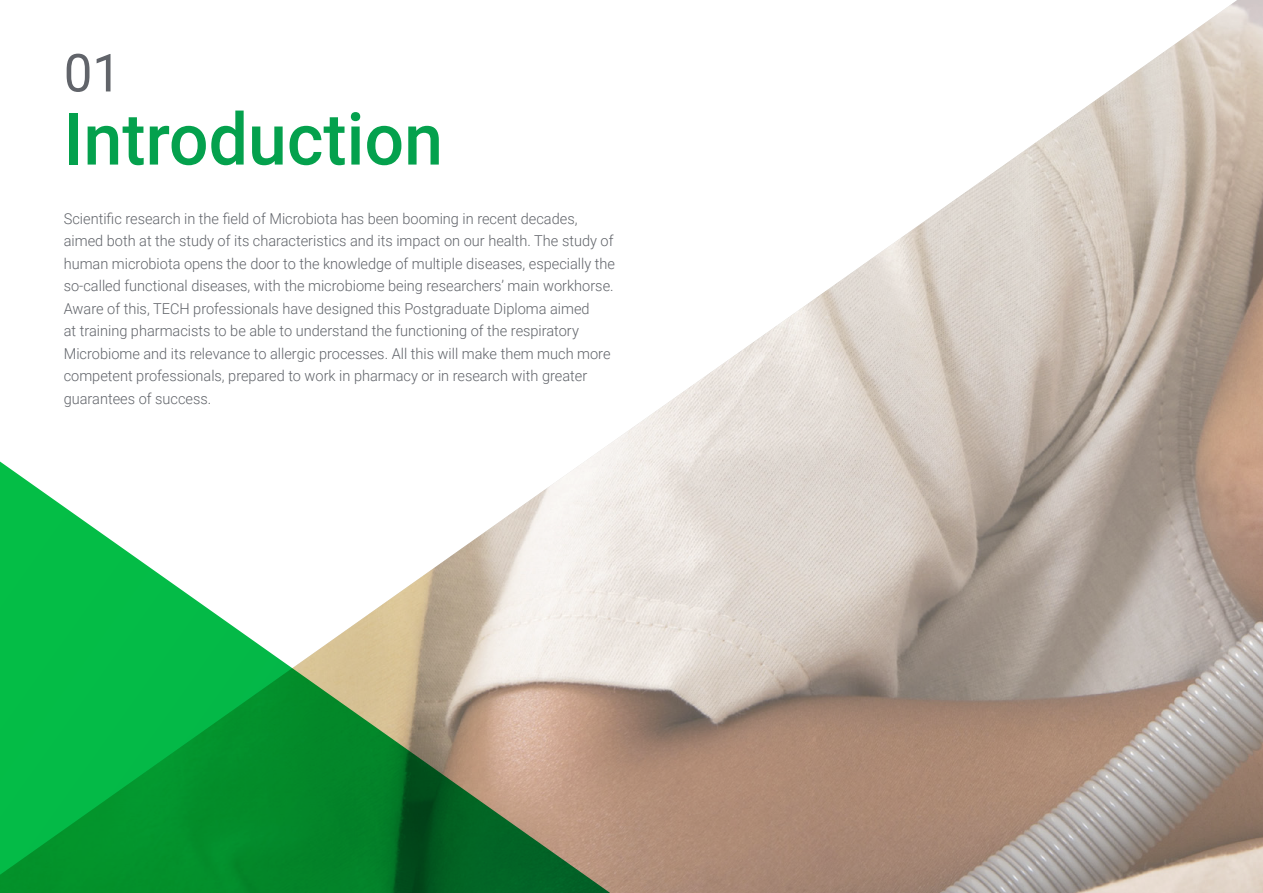
<style>
.page{position:relative;width:1263px;height:893px;background:#fff}
.page>*{position:absolute;margin:0;border:0;box-sizing:border-box;transform-origin:0 0}
.t1{font:500 72px "Roboto";color:#04a14d}
.t2{font:52.5px "Roboto";color:#61646a}
.t3{font:300 15px/22.5px "Roboto";color:#61646a}
</style>
<div class="page">
<img style="left:607px;top:0;width:656px;height:893px">
<svg style="left:0;top:446px;width:640px;height:447px"></svg>
<h2 class="t2" style="left:64px;top:36px;width:59px">01</h2>
<h1 class="t1" style="left:64px;top:89px;width:381px">Introduction</h1>
<p class="t3" style="left:64px;top:207px;width:553px">Scientific research in the field of Microbiota has been booming in recent decades, aimed both at the study of its characteristics and its impact on our health. The study of human microbiota opens the door to the knowledge of multiple diseases, especially the so-called functional diseases, with the microbiome being researchers’ main workhorse.<br>Aware of this, TECH professionals have designed this Postgraduate Diploma aimed<br>at training pharmacists to be able to understand the functioning of the respiratory Microbiome and its relevance to allergic processes. All this will make them much more competent professionals, prepared to work in pharmacy or in research with greater guarantees of success.</p>
</div>
